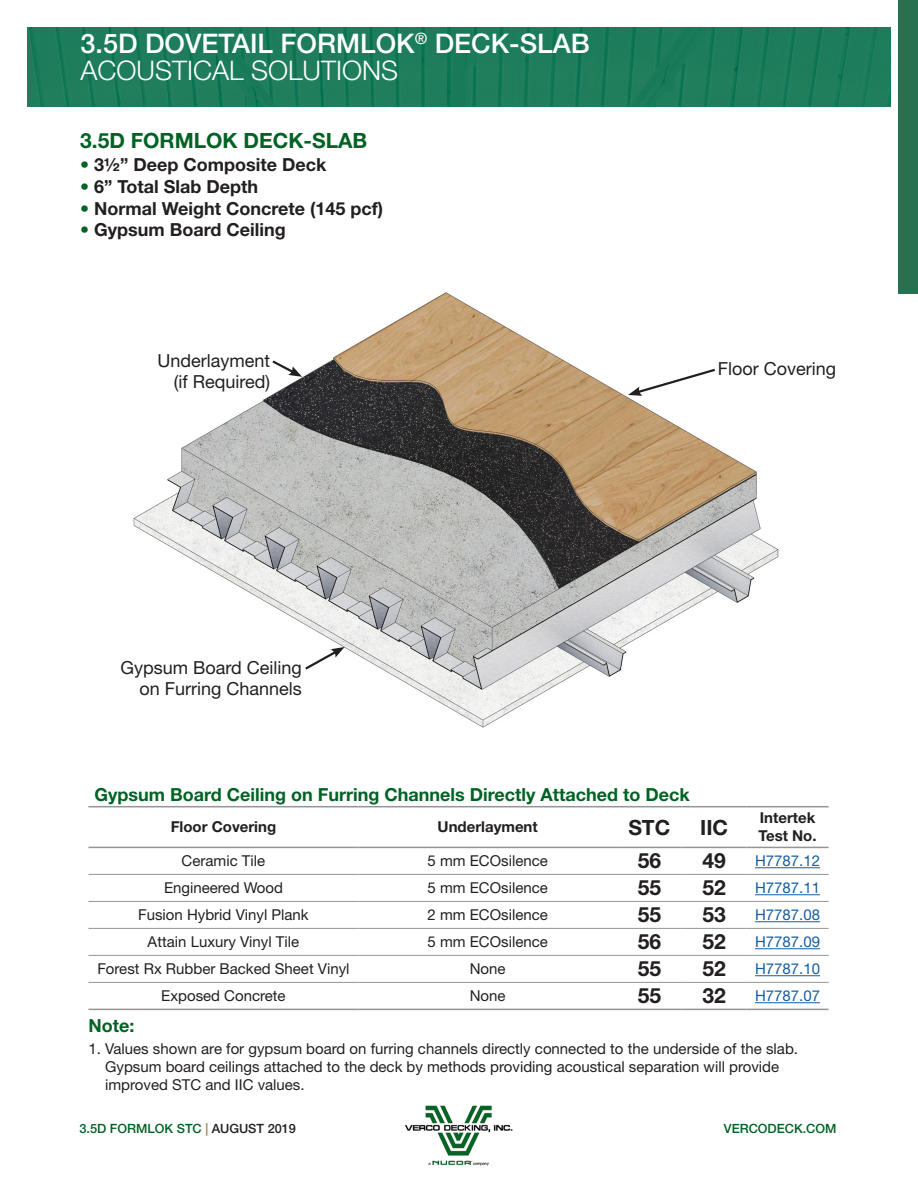
<style>
.page{position:relative;width:918px;height:1188px;background:#fff}
.page>*{position:absolute;margin:0;border:0;box-sizing:border-box;transform-origin:0 0}
.t1{font:500 27px "Helvetica Neue LT Std";color:#fff}
.t2{font:300 27px "Helvetica Neue LT Std";color:#fff}
.t3{font:700 21px "Helvetica Neue LT Std";color:#231f20}
.t4{font:700 21px "Helvetica Neue LT Std";color:#006224}
.t5{font:700 18px "Helvetica Neue LT Std";color:#231f20}
.t6{font:18px "Helvetica Neue LT Std";color:#231f20}
.t7{font:700 18px "Helvetica Neue LT Std";color:#006224}
.t8{font:15px/18px "Helvetica Neue LT Std";color:#231f20}
.t9{font:15px "Helvetica Neue LT Std";color:#175d9e}
.t10{font:700 15px/18px "Helvetica Neue LT Std";color:#231f20}
.t11{font:500 12.75px "Helvetica Neue LT Std";color:#006224}
.s1{color:#006224}
.s2{color:#948a54}
.s3{color:#231f20}
</style>
<div class="page">
<img style="left:27px;top:27px;width:864px;height:80px">
<img style="left:133px;top:292px;width:646px;height:436px">
<svg style="left:270px;top:358px;width:32px;height:19px"></svg>
<svg style="left:303px;top:647px;width:42px;height:25px"></svg>
<svg style="left:628px;top:367px;width:90px;height:29px"></svg>
<hr style="left:88px;top:806px;width:270px;height:1px;background:#939598">
<hr style="left:358px;top:806px;width:259px;height:1px;background:#939598">
<hr style="left:617px;top:806px;width:65px;height:1px;background:#939598">
<hr style="left:682px;top:806px;width:65px;height:1px;background:#939598">
<hr style="left:747px;top:806px;width:82px;height:1px;background:#939598">
<hr style="left:88px;top:1009px;width:270px;height:1px;background:#939598">
<hr style="left:358px;top:1009px;width:259px;height:1px;background:#939598">
<hr style="left:747px;top:1009px;width:82px;height:1px;background:#939598">
<hr style="left:617px;top:1009px;width:65px;height:1px;background:#939598">
<hr style="left:682px;top:1009px;width:65px;height:1px;background:#939598">
<hr style="left:88px;top:847px;width:270px;height:1px;background:#939598">
<hr style="left:358px;top:847px;width:259px;height:1px;background:#939598">
<hr style="left:617px;top:847px;width:65px;height:1px;background:#939598">
<hr style="left:682px;top:847px;width:65px;height:1px;background:#939598">
<hr style="left:747px;top:847px;width:82px;height:1px;background:#939598">
<hr style="left:88px;top:874px;width:270px;height:1px;background:#939598">
<hr style="left:358px;top:874px;width:259px;height:1px;background:#939598">
<hr style="left:747px;top:874px;width:82px;height:1px;background:#939598">
<hr style="left:88px;top:901px;width:270px;height:1px;background:#939598">
<hr style="left:358px;top:901px;width:259px;height:1px;background:#939598">
<hr style="left:617px;top:901px;width:65px;height:1px;background:#939598">
<hr style="left:682px;top:901px;width:65px;height:1px;background:#939598">
<hr style="left:747px;top:901px;width:82px;height:1px;background:#939598">
<hr style="left:88px;top:928px;width:270px;height:1px;background:#939598">
<hr style="left:358px;top:928px;width:259px;height:1px;background:#939598">
<hr style="left:617px;top:928px;width:65px;height:1px;background:#939598">
<hr style="left:682px;top:928px;width:65px;height:1px;background:#939598">
<hr style="left:747px;top:928px;width:82px;height:1px;background:#939598">
<hr style="left:88px;top:955px;width:270px;height:1px;background:#939598">
<hr style="left:358px;top:955px;width:259px;height:1px;background:#939598">
<hr style="left:617px;top:955px;width:65px;height:1px;background:#939598">
<hr style="left:682px;top:955px;width:65px;height:1px;background:#939598">
<hr style="left:747px;top:955px;width:82px;height:1px;background:#939598">
<hr style="left:88px;top:982px;width:270px;height:1px;background:#939598">
<hr style="left:358px;top:982px;width:259px;height:1px;background:#939598">
<hr style="left:617px;top:982px;width:65px;height:1px;background:#939598">
<hr style="left:682px;top:982px;width:65px;height:1px;background:#939598">
<hr style="left:747px;top:982px;width:82px;height:1px;background:#939598">
<hr style="left:617px;top:874px;width:65px;height:1px;background:#939598">
<hr style="left:682px;top:874px;width:65px;height:1px;background:#939598">
<hr style="left:755px;top:867px;width:65px;height:1px;background:#175d9e">
<hr style="left:755px;top:894px;width:65px;height:1px;background:#175d9e">
<hr style="left:755px;top:921px;width:65px;height:1px;background:#175d9e">
<hr style="left:755px;top:948px;width:65px;height:1px;background:#175d9e">
<hr style="left:755px;top:975px;width:65px;height:1px;background:#175d9e">
<hr style="left:755px;top:1002px;width:65px;height:1px;background:#175d9e">
<img style="left:405px;top:1105px;width:108px;height:61px">
<div style="left:899px;top:0;width:19px;height:293px;background:#28704f"></div>
<p class="t1" style="left:81px;top:27px;width:511px">3.5D DOVETAIL FORMLOK<sup>®</sup> DECK-SLAB</p>
<p class="t2" style="left:81px;top:54px;width:319px">ACOUSTICAL SOLUTIONS</p>
<p class="t4" style="left:80px;top:127px;width:289px">3.5D FORMLOK DECK-SLAB</p>
<p class="t5" style="left:80px;top:154px;width:248px"><span class="s1">•</span> 31/2” Deep Composite Deck</p>
<p class="t5" style="left:80px;top:175px;width:180px"><span class="s1">•</span> 6” Total Slab Depth</p>
<p class="t5" style="left:80px;top:197px;width:304px"><span class="s1">•</span> Normal Weight Concrete (145 pcf)</p>
<p class="t5" style="left:80px;top:219px;width:207px"><span class="s1">•</span> Gypsum Board Ceiling</p>
<p class="t6" style="left:158px;top:349px;width:114px">Underlayment</p>
<p class="t6" style="left:174px;top:371px;width:98px">(if Required)</p>
<p class="t6" style="left:120px;top:656px;width:183px">Gypsum Board Ceiling</p>
<p class="t6" style="left:139px;top:678px;width:164px">on Furring Channels</p>
<p class="t6" style="left:718px;top:358px;width:120px">Floor Covering</p>
<p class="t7" style="left:94px;top:783px;width:597px">Gypsum Board Ceiling on Furring Channels Directly Attached to Deck</p>
<p class="t10" style="left:171px;top:818px;width:107px">Floor Covering</p>
<p class="t10" style="left:438px;top:818px;width:102px">Underlayment</p>
<p class="t3" style="left:628px;top:814px;width:44px">STC</p>
<p class="t3" style="left:700px;top:814px;width:29px">IIC</p>
<p class="t10" style="left:759px;top:809px;width:60px">Intertek<br>Test No.</p>
<p class="t8" style="left:182px;top:852px;width:85px">Ceramic Tile</p>
<p class="t8" style="left:428px;top:852px;width:122px">5 mm ECOsilence</p>
<p class="t3" style="left:638px;top:848px;width:25px">56</p>
<p class="t3" style="left:702px;top:848px;width:25px">49</p>
<p class="t9" style="left:755px;top:852px;width:67px">H7787.12</p>
<p class="t8" style="left:164px;top:879px;width:120px">Engineered Wood</p>
<p class="t8" style="left:428px;top:879px;width:122px">5 mm ECOsilence</p>
<p class="t3" style="left:638px;top:875px;width:25px">55</p>
<p class="t3" style="left:702px;top:875px;width:25px">52</p>
<p class="t9" style="left:755px;top:879px;width:67px">H7787.11</p>
<p class="t8" style="left:138px;top:906px;width:172px">Fusion Hybrid Vinyl Plank</p>
<p class="t8" style="left:428px;top:906px;width:122px">2 mm ECOsilence</p>
<p class="t3" style="left:638px;top:902px;width:25px">55</p>
<p class="t3" style="left:702px;top:902px;width:25px">53</p>
<p class="t9" style="left:755px;top:906px;width:67px">H7787.08</p>
<p class="t8" style="left:148px;top:933px;width:153px">Attain Luxury Vinyl Tile</p>
<p class="t8" style="left:428px;top:933px;width:122px">5 mm ECOsilence</p>
<p class="t3" style="left:638px;top:929px;width:25px">56</p>
<p class="t3" style="left:702px;top:929px;width:25px">52</p>
<p class="t9" style="left:755px;top:933px;width:67px">H7787.09</p>
<p class="t8" style="left:97px;top:960px;width:254px">Forest Rx Rubber Backed Sheet Vinyl</p>
<p class="t8" style="left:470px;top:960px;width:37px">None</p>
<p class="t3" style="left:638px;top:956px;width:25px">55</p>
<p class="t3" style="left:702px;top:956px;width:25px">52</p>
<p class="t9" style="left:755px;top:960px;width:67px">H7787.10</p>
<p class="t8" style="left:161px;top:987px;width:126px">Exposed Concrete</p>
<p class="t8" style="left:470px;top:987px;width:37px">None</p>
<p class="t3" style="left:638px;top:983px;width:25px">55</p>
<p class="t3" style="left:702px;top:983px;width:25px">32</p>
<p class="t9" style="left:755px;top:987px;width:67px">H7787.07</p>
<p class="t7" style="left:88px;top:1014px;width:48px">Note:</p>
<p class="t8" style="left:105px;top:1040px;width:694px;text-indent:-17px">1. Values shown are for gypsum board on furring channels directly connected to the underside of the slab.<br>Gypsum board ceilings attached to the deck by methods providing acoustical separation will provide improved STC and IIC values.</p>
<p class="t11" style="left:79px;top:1121px;width:218px">3.5D FORMLOK STC <span class="s2">|</span> <span class="s3">AUGUST 2019</span></p>
<p class="t11" style="left:724px;top:1121px;width:114px">VERCODECK.COM</p>
</div>
